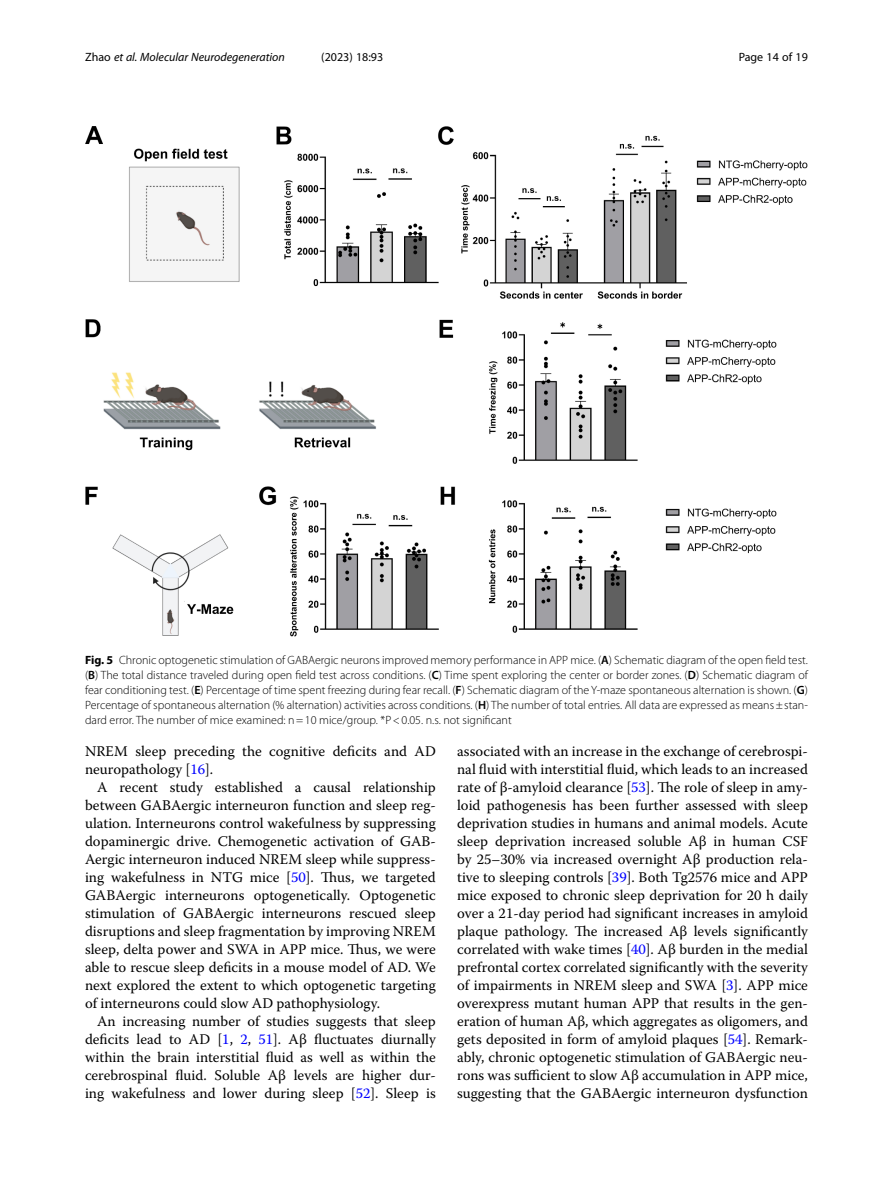
<style>
.page{position:relative;width:893px;height:1191px;background:#fff}
.page>*{position:absolute;margin:0;border:0;box-sizing:border-box;transform-origin:0 0}
.Body_Text_Indent{font:14.7px/18px "Warnock Pro";color:#000;text-align:justify}
.Figure_Caption{font:300 12px/15px "Myriad Pro";color:#000;text-align:justify}
.t1{font:italic 12px "Myriad Pro";color:#000}
.t2{font:12px "Myriad Pro";color:#000}
.s1{font-style:normal}
.s2{font-weight:700}
.s3{font-weight:600}
.s4{color:#00f}
</style>
<div class="page">
<img style="left:85px;top:126px;width:723px;height:510px">
<p class="t1" style="left:85px;top:50px;width:201px"><span class="s1">Zhao</span> et al. Molecular Neurodegeneration</p>
<p class="t2" style="left:321px;top:50px;width:63px">(2023) 18:93</p>
<p class="t2" style="left:739px;top:50px;width:71px">Page 14 of 19</p>
<p class="Figure_Caption" style="left:85px;top:652px;width:724px"><span class="s2">Fig. 5</span> Chronic optogenetic stimulation of GABAergic neurons improved memory performance in APP mice. (<span class="s3">A</span>) Schematic diagram of the open field test. (<span class="s3">B</span>) The total distance traveled during open field test across conditions. (<span class="s3">C</span>) Time spent exploring the center or border zones. (<span class="s3">D</span>) Schematic diagram of fear conditioning test. (<span class="s3">E</span>) Percentage of time spent freezing during fear recall. (<span class="s3">F</span>) Schematic diagram of the Y-maze spontaneous alternation is shown. (<span class="s3">G</span>)<br>Percentage of spontaneous alternation (% alternation) activities across conditions. (<span class="s3">H</span>) The number of total entries. All data are expressed as means±stan&shy;dard error. The number of mice examined: n=10 mice/group. *P&lt;0.05. n.s. not significant</p>
<p class="Body_Text_Indent" style="left:85px;top:742px;width:352px">NREM sleep preceding the cognitive deficits and AD neuropathology [<span class="s4">16</span>].</p>
<p class="Body_Text_Indent" style="left:85px;top:778px;width:352px;text-indent:12px">A recent study established a causal relationship between GABAergic interneuron function and sleep reg&shy;ulation. Interneurons control wakefulness by suppressing dopaminergic drive. Chemogenetic activation of GAB-Aergic interneuron induced NREM sleep while suppress&shy;ing wakefulness in NTG mice [<span class="s4">50</span>]. Thus, we targeted GABAergic interneurons optogenetically. Optogenetic stimulation of GABAergic interneurons rescued sleep disruptions and sleep fragmentation by improving NREM sleep, delta power and SWA in APP mice. Thus, we were able to rescue sleep deficits in a mouse model of AD. We next explored the extent to which optogenetic targeting of interneurons could slow AD pathophysiology.</p>
<p class="Body_Text_Indent" style="left:85px;top:1012px;width:352px;text-indent:12px">An increasing number of studies suggests that sleep deficits lead to AD [<span class="s4">1</span>, <span class="s4">2</span>, <span class="s4">51</span>]. Aβ fluctuates diurnally within the brain interstitial fluid as well as within the cerebrospinal fluid. Soluble Aβ levels are higher dur&shy;ing wakefulness and lower during sleep [<span class="s4">52</span>]. Sleep is</p>
<p class="Body_Text_Indent" style="left:457px;top:742px;width:352px">associated with an increase in the exchange of cerebrospi&shy;nal fluid with interstitial fluid, which leads to an increased rate of β-amyloid clearance [<span class="s4">53</span>]. The role of sleep in amy&shy;loid pathogenesis has been further assessed with sleep deprivation studies in humans and animal models. Acute sleep deprivation increased soluble Aβ in human CSF by 25–30% via increased overnight Aβ production rela&shy;tive to sleeping controls [<span class="s4">39</span>]. Both Tg2576 mice and APP mice exposed to chronic sleep deprivation for 20 h daily over a 21-day period had significant increases in amyloid plaque pathology. The increased Aβ levels significantly correlated with wake times [<span class="s4">40</span>]. Aβ burden in the medial prefrontal cortex correlated significantly with the severity of impairments in NREM sleep and SWA [<span class="s4">3</span>]. APP mice overexpress mutant human APP that results in the gen&shy;eration of human Aβ, which aggregates as oligomers, and gets deposited in form of amyloid plaques [<span class="s4">54</span>]. Remark&shy;ably, chronic optogenetic stimulation of GABAergic neu&shy;rons was sufficient to slow Aβ accumulation in APP mice, suggesting that the GABAergic interneuron dysfunction</p>
</div>
